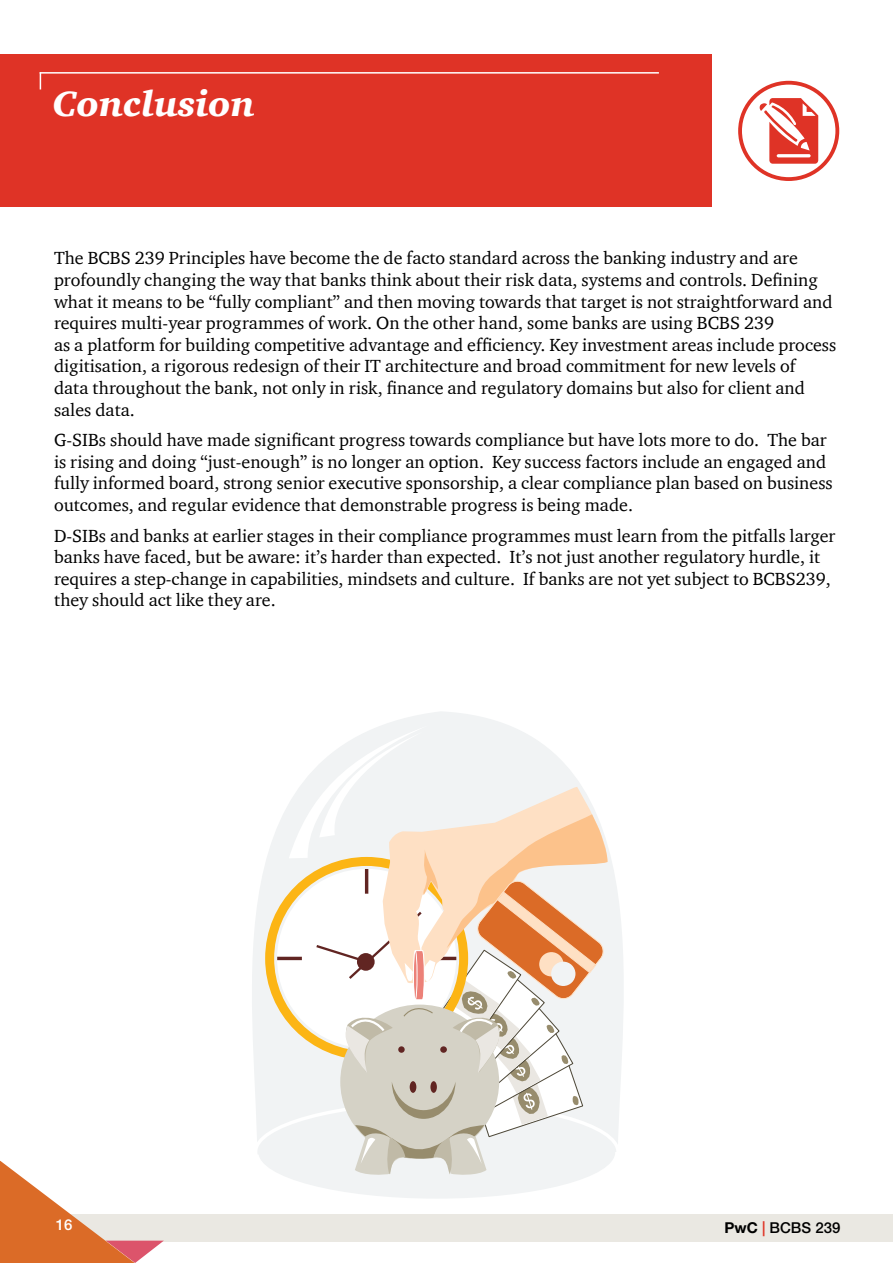
<style>
.page{position:relative;width:893px;height:1263px;background:#fff}
.page>*{position:absolute;margin:0;border:0;box-sizing:border-box;transform-origin:0 0}
.t1{font:italic 900 36px "ITC Charter Com";color:#fff}
.t2{font:18px/21.6px "ITC Charter Com";color:#000}
.t3{font:500 15px "Helvetica Neue";color:#000}
.t4{font:500 15px "Helvetica Neue";color:#fff}
.s1{font-weight:700}
.s2{color:#df3326}
</style>
<div class="page">
<div style="left:50px;top:1214px;width:843px;height:28px;background:#eae8e2"></div>
<svg style="left:0;top:1161px;width:164px;height:102px"></svg>
<div style="left:0;top:54px;width:711px;height:153px;background:#df3326"></div>
<hr style="left:40px;top:72px;width:619px;height:2px;background:#fff">
<svg style="left:40px;top:74px;width:1px;height:15px"></svg>
<svg style="left:252px;top:712px;width:372px;height:448px"></svg>
<div style="left:258px;top:1105px;width:357px;height:93px;background:#f1f3f4;border-radius:50%"></div>
<div style="left:277px;top:869px;width:179px;height:179px;background:#fff;border-radius:50%"></div>
<hr style="left:277px;top:957px;width:179px;height:3px;background:#612522">
<svg style="left:289px;top:725px;width:318px;height:451px"></svg>
<div style="left:738px;top:81px;width:101px;height:100px;border:4px solid #df3326;border-radius:50%"></div>
<svg style="left:759px;top:98px;width:59px;height:66px"></svg>
<h1 class="t1" style="left:52px;top:82px;width:204px">Conclusion</h1>
<p class="t2" style="left:54px;top:247px;width:784px">The BCBS 239 Principles have become the de facto standard across the banking industry and are profoundly changing the way that banks think about their risk data, systems and controls. Defining what it means to be “fully compliant” and then moving towards that target is not straightforward and requires multi-year programmes of work. On the other hand, some banks are using BCBS 239<br>as a platform for building competitive advantage and efficiency. Key investment areas include process digitisation, a rigorous redesign of their IT architecture and broad commitment for new levels of<br>data throughout the bank, not only in risk, finance and regulatory domains but also for client and sales data.</p>
<p class="t2" style="left:54px;top:429px;width:780px">G-SIBs should have made significant progress towards compliance but have lots more to do. The bar is rising and doing “just-enough” is no longer an option. Key success factors include an engaged and fully informed board, strong senior executive sponsorship, a clear compliance plan based on business outcomes, and regular evidence that demonstrable progress is being made.</p>
<p class="t2" style="left:54px;top:524px;width:783px">D-SIBs and banks at earlier stages in their compliance programmes must learn from the pitfalls larger banks have faced, but be aware: it’s harder than expected. It’s not just another regulatory hurdle, it requires a step-change in capabilities, mindsets and culture. If banks are not yet subject to BCBS239, they should act like they are.</p>
<p class="t4" style="left:56px;top:1216px;width:18px">16</p>
<p class="t3" style="left:724px;top:1219px;width:117px"><span class="s1">PwC</span> <span class="s2">|</span> BCBS 239</p>
</div>
